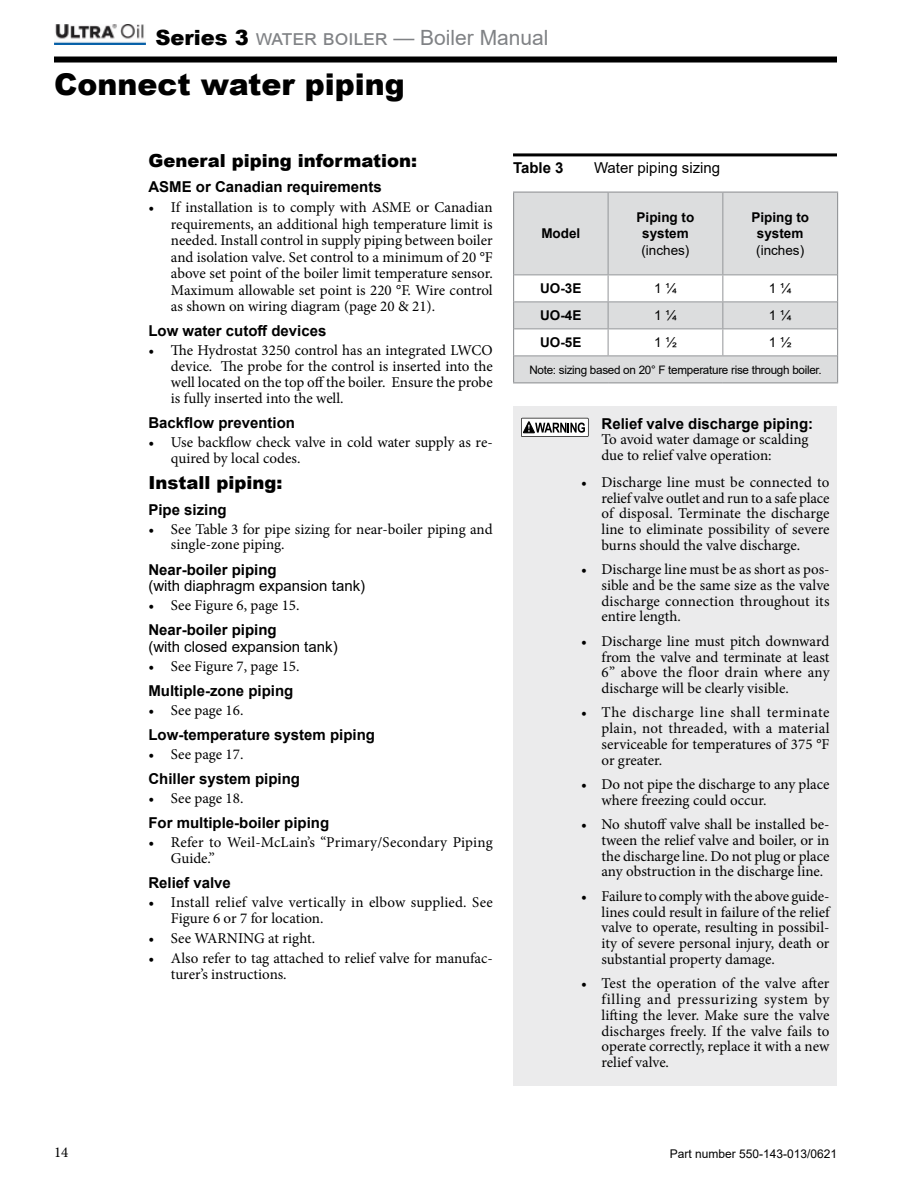
<style>
.page{position:relative;width:918px;height:1188px;background:#fff}
.page>*{position:absolute;margin:0;border:0;box-sizing:border-box;transform-origin:0 0}
.t1{font:900 30px "Arial";color:#000}
.t2{font:21px "Arial";color:#808285}
.t3{font:900 18px "Arial";color:#000}
.t4{font:15px/15.8px "Minion Pro";color:#000;text-align:justify}
.t5{font:700 15px "Arial";color:#000}
.t6{font:15px "Arial";color:#000}
.t7{font:700 13.5px/16.2px "Arial";color:#000;text-align:center}
.t8{font:13.5px "Arial";color:#000}
.t9{font:12px "Arial";color:#000}
.t10{font:11.7px "Arial";letter-spacing:-.025em;color:#000}
.s1{font-weight:900;color:#000}
</style>
<div class="page">
<div style="left:513px;top:406px;width:324px;height:680px;background:#ebebec"></div>
<svg style="left:521px;top:418px;width:68px;height:19px"></svg>
<div style="left:54px;top:57px;width:783px;height:6px;background:#000"></div>
<hr style="left:513px;top:153px;width:324px;height:3px;background:#000">
<img style="left:54px;top:24px;width:91px;height:21px">
<div style="left:514px;top:193px;width:323px;height:81px;background:#dcddde"></div>
<hr style="left:608px;top:193px;width:1px;height:81px;background:#939598">
<hr style="left:722px;top:193px;width:1px;height:81px;background:#939598">
<hr style="left:514px;top:274px;width:94px;height:1px;background:#939598">
<hr style="left:608px;top:274px;width:115px;height:1px;background:#939598">
<hr style="left:723px;top:274px;width:114px;height:1px;background:#939598">
<hr style="left:513px;top:192px;width:95px;height:1px;background:#939598">
<hr style="left:513px;top:193px;width:1px;height:82px;background:#939598">
<hr style="left:608px;top:192px;width:115px;height:1px;background:#939598">
<hr style="left:723px;top:192px;width:115px;height:1px;background:#939598">
<hr style="left:837px;top:193px;width:1px;height:82px;background:#939598">
<svg style="left:513px;top:275px;width:325px;height:107px"></svg>
<hr style="left:513px;top:382px;width:95px;height:1px;background:#939598">
<hr style="left:608px;top:382px;width:115px;height:1px;background:#939598">
<hr style="left:723px;top:382px;width:115px;height:1px;background:#939598">
<h2 class="t2" style="left:155px;top:23px;width:395px"><span class="s1">Series 3</span> water boiler — Boiler Manual</h2>
<h1 class="t1" style="left:54px;top:62px;width:352px">Connect water piping</h1>
<p class="t3" style="left:148px;top:148px;width:270px">General piping information:</p>
<p class="t5" style="left:148px;top:177px;width:235px">ASME or Canadian requirements</p>
<p class="t4" style="left:171px;top:199px;width:323px;line-height:16.5px;text-indent:-22px">• If installation is to comply with ASME or Canadian requirements, an additional high temperature limit is needed. Install control in supply piping between boiler and isolation valve. Set control to a minimum of 20 °F above set point of the boiler limit temperature sensor.<br>Maximum allowable set point is 220 °F. Wire control as shown on wiring diagram (page 20 &amp; 21).</p>
<p class="t5" style="left:148px;top:321px;width:180px">Low water cutoff devices</p>
<p class="t4" style="left:171px;top:343px;width:323px;text-indent:-22px">• The Hydrostat 3250 control has an integrated LWCO device. The probe for the control is inserted into the well located on the top off the boiler. Ensure the probe is fully inserted into the well.</p>
<p class="t5" style="left:148px;top:412px;width:148px">Backflow prevention</p>
<p class="t4" style="left:171px;top:434px;width:323px;text-indent:-22px">• Use backflow check valve in cold water supply as re&shy;quired by local codes.</p>
<p class="t3" style="left:148px;top:470px;width:135px">Install piping:</p>
<p class="t5" style="left:148px;top:499px;width:80px">Pipe sizing</p>
<p class="t4" style="left:171px;top:521px;width:323px;text-indent:-22px">• See Table 3 for pipe sizing for near-boiler piping and single-zone piping.</p>
<p class="t5" style="left:148px;top:559px;width:130px">Near-boiler piping</p>
<p class="t6" style="left:148px;top:575px;width:218px">(with diaphragm expansion tank)</p>
<p class="t4" style="left:148px;top:597px;width:153px">• See Figure 6, page 15.</p>
<p class="t5" style="left:148px;top:619px;width:130px">Near-boiler piping</p>
<p class="t6" style="left:148px;top:636px;width:191px">(with closed expansion tank)</p>
<p class="t4" style="left:148px;top:658px;width:153px">• See Figure 7, page 15.</p>
<p class="t5" style="left:148px;top:680px;width:147px">Multiple-zone piping</p>
<p class="t4" style="left:148px;top:702px;width:96px">• See page 16.</p>
<p class="t5" style="left:148px;top:724px;width:228px">Low-temperature system piping</p>
<p class="t4" style="left:148px;top:746px;width:96px">• See page 17.</p>
<p class="t5" style="left:148px;top:768px;width:153px">Chiller system piping</p>
<p class="t4" style="left:148px;top:791px;width:96px">• See page 18.</p>
<p class="t5" style="left:148px;top:813px;width:182px">For multiple-boiler piping</p>
<p class="t4" style="left:171px;top:835px;width:323px;text-indent:-22px">• Refer to Weil-McLain’s “Primary/Secondary Piping<br>Guide.”</p>
<p class="t5" style="left:148px;top:872px;width:84px">Relief valve</p>
<p class="t4" style="left:171px;top:895px;width:323px;text-indent:-22px">• Install relief valve vertically in elbow supplied. See<br>Figure 6 or 7 for location.</p>
<p class="t4" style="left:148px;top:931px;width:168px">• See WARNING at right.</p>
<p class="t4" style="left:171px;top:951px;width:323px;text-indent:-22px">• Also refer to tag attached to relief valve for manufac&shy;turer’s instructions.</p>
<p class="t5" style="left:513px;top:157px;width:52px">Table 3</p>
<p class="t6" style="left:594px;top:157px;width:128px">Water piping sizing</p>
<p class="t7" style="left:541px;top:226px;width:41px">Model</p>
<p class="t7" style="left:637px;top:210px;width:59px">Piping to system</p>
<p class="t8" style="left:641px;top:241px;width:50px">(inches)</p>
<p class="t7" style="left:751px;top:210px;width:59px">Piping to system</p>
<p class="t8" style="left:756px;top:241px;width:50px">(inches)</p>
<p class="t7" style="left:540px;top:281px;width:43px">UO-3E</p>
<p class="t8" style="left:654px;top:279px;width:24px">1 ¼</p>
<p class="t8" style="left:769px;top:279px;width:24px">1 ¼</p>
<p class="t7" style="left:540px;top:308px;width:43px">UO-4E</p>
<p class="t8" style="left:654px;top:306px;width:24px">1 ¼</p>
<p class="t8" style="left:769px;top:306px;width:24px">1 ¼</p>
<p class="t7" style="left:540px;top:335px;width:43px">UO-5E</p>
<p class="t8" style="left:654px;top:333px;width:24px">1 ½</p>
<p class="t8" style="left:769px;top:333px;width:24px">1 ½</p>
<p class="t10" style="left:529px;top:361px;width:294px">Note: sizing based on 20° F temperature rise through boiler.</p>
<p class="t5" style="left:602px;top:413px;width:213px">Relief valve discharge piping:</p>
<p class="t4" style="left:602px;top:432px;width:208px">To avoid water damage or scalding due to relief valve operation:</p>
<p class="t4" style="left:602px;top:474px;width:230px;text-indent:-20px">• Discharge line must be connected to relief valve outlet and run to a safe place of disposal. Terminate the discharge line to eliminate possibility of severe burns should the valve discharge.</p>
<p class="t4" style="left:602px;top:562px;width:229px;text-indent:-20px">• Discharge line must be as short as pos&shy;sible and be the same size as the valve discharge connection throughout its entire length.</p>
<p class="t4" style="left:602px;top:633px;width:230px;text-indent:-20px">• Discharge line must pitch downward from the valve and terminate at least 6” above the floor drain where any discharge will be clearly visible.</p>
<p class="t4" style="left:602px;top:705px;width:229px;text-indent:-20px">• The discharge line shall terminate plain, not threaded, with a material serviceable for temperatures of 375 °F or greater.</p>
<p class="t4" style="left:602px;top:777px;width:229px;text-indent:-20px">• Do not pipe the discharge to any place where freezing could occur.</p>
<p class="t4" style="left:602px;top:817px;width:230px;text-indent:-20px">• No shutoff valve shall be installed be&shy;tween the relief valve and boiler, or in the discharge line. Do not plug or place any obstruction in the discharge line.</p>
<p class="t4" style="left:602px;top:888px;width:229px;text-indent:-20px">• Failure to comply with the above guide&shy;lines could result in failure of the relief valve to operate, resulting in possibil&shy;ity of severe personal injury, death or substantial property damage.</p>
<p class="t4" style="left:602px;top:976px;width:230px;text-indent:-20px">• Test the operation of the valve after filling and pressurizing system by lifting the lever. Make sure the valve discharges freely. If the valve fails to operate correctly, replace it with a new relief valve.</p>
<p class="t4" style="left:54px;top:1144px;width:16px">14</p>
<p class="t9" style="left:670px;top:1145px;width:169px">Part number 550-143-013/0621</p>
</div>
